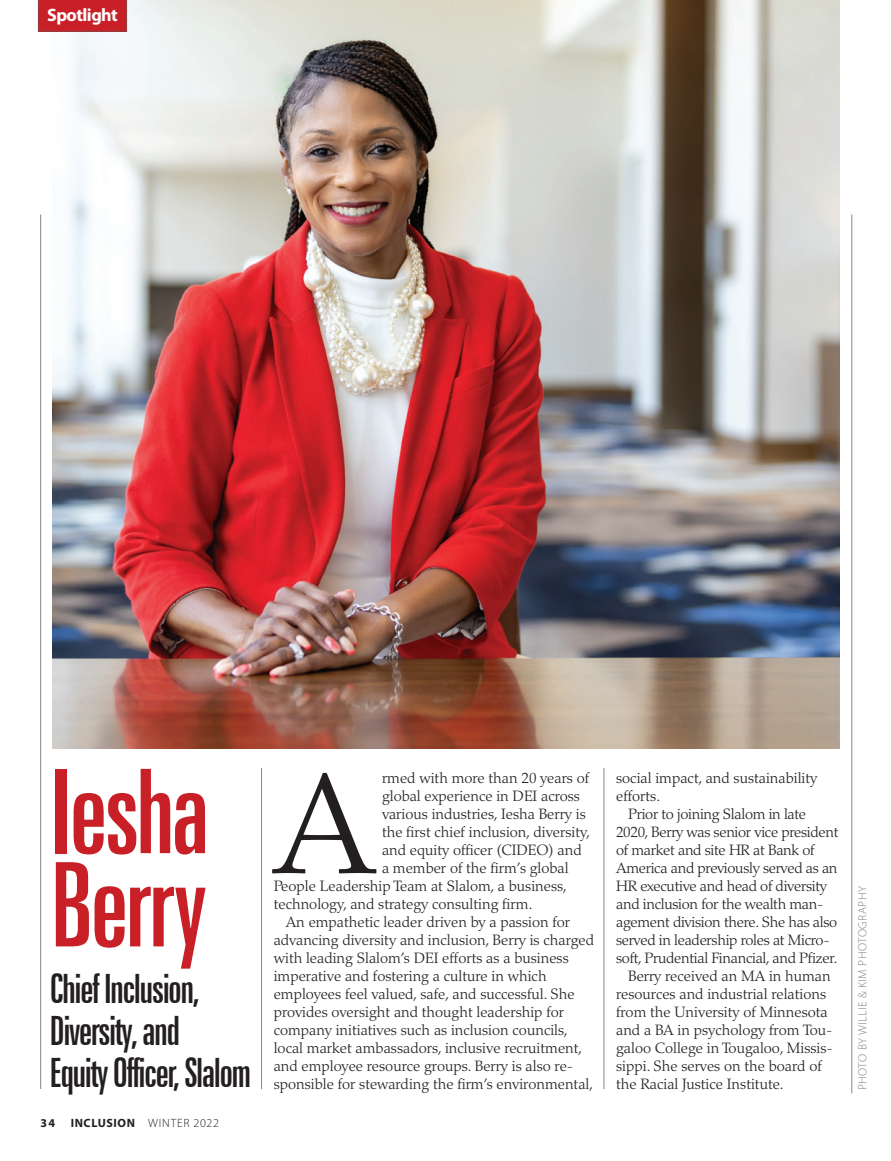
<style>
.page{position:relative;width:891px;height:1161px;background:#fff}
.page>*{position:absolute;margin:0;border:0;box-sizing:border-box;transform-origin:0 0}
.body_text_w__drop_ca{font:300 143.55px "Palatino LT Std";color:#231f20}
.Hed_1{font:extra-condensed 117px "Zurich BT";letter-spacing:-.04em;color:#c82026}
.Hed_1-2{font:extra-condensed 40.5px/42px "Zurich BT";letter-spacing:-.04em;color:#231f20}
.t1{font:700 18px "Myriad Pro";letter-spacing:-.03em;color:#fff}
.body_text_w_indent{font:300 15px/18px "Palatino LT Std";color:#231f20}
.body_text_w_indent-2{font:300 15px/18px "Palatino LT Std";letter-spacing:-.02em;color:#231f20}
.body_text_w__drop_ca-2{font:300 15px "Palatino LT Std";color:#231f20}
.Question_BOLD{font:300 12px "Myriad Pro";letter-spacing:.04em;color:#8b8083}
.t2{font:300 12px "Myriad Pro";letter-spacing:.07em;color:#231f20}
.t3{font:700 12px "Myriad Pro";color:#231f20}
.s1{font-weight:700}
</style>
<div class="page">
<hr style="left:40px;top:214px;width:1px;height:875px;background:#8b8083">
<img style="left:52px;top:0;width:788px;height:748px">
<svg style="left:38px;top:0;width:89px;height:32px;background:#c42127"></svg>
<hr style="left:604px;top:768px;width:1px;height:321px;background:#8b8083">
<hr style="left:261px;top:768px;width:1px;height:321px;background:#8b8083">
<hr style="left:852px;top:214px;width:1px;height:880px;background:#8b8083">
<p class="t1" style="left:47px;top:3px;width:72px">Spotlight</p>
<p class="Hed_1" style="left:50px;top:745px;width:162px">Iesha</p>
<p class="Hed_1" style="left:50px;top:839px;width:159px">Berry</p>
<p class="Hed_1-2" style="left:50px;top:968px;width:152px">Chief Inclusion,</p>
<p class="Hed_1-2" style="left:50px;top:1010px;width:203px">Diversity, and<br>Equity Officer, Slalom</p>
<p class="t3" style="left:40px;top:1115px;width:16px">34</p>
<p class="t2" style="left:71px;top:1115px;width:150px"><span class="s1">INCLUSION</span> WINTER 2022</p>
<p class="body_text_w__drop_ca" style="left:274px;top:741px;width:103px">A</p>
<p class="body_text_w__drop_ca-2" style="left:382px;top:769px;width:209px">rmed with more than 20 years of</p>
<p class="body_text_w__drop_ca-2" style="left:382px;top:787px;width:200px">global experience in DEI across</p>
<p class="body_text_w__drop_ca-2" style="left:382px;top:805px;width:205px">various industries, Iesha Berry is</p>
<p class="body_text_w__drop_ca-2" style="left:382px;top:823px;width:210px">the first chief inclusion, diversity,</p>
<p class="body_text_w__drop_ca-2" style="left:382px;top:841px;width:201px">and equity officer (CIDEO) and</p>
<p class="body_text_w__drop_ca-2" style="left:382px;top:859px;width:188px">a member of the firm’s global</p>
<p class="body_text_w__drop_ca-2" style="left:274px;top:877px;width:295px">People Leadership Team at Slalom, a business,</p>
<p class="body_text_w__drop_ca-2" style="left:274px;top:895px;width:260px">technology, and strategy consulting firm.</p>
<p class="body_text_w_indent" style="left:274px;top:913px;width:322px;text-indent:12px">An empathetic leader driven by a passion for advancing diversity and inclusion, Berry is charged with leading Slalom’s DEI efforts as a business</p>
<p class="body_text_w_indent" style="left:274px;top:967px;width:321px">imperative and fostering a culture in which employees feel valued, safe, and successful. She provides oversight and thought leadership for company initiatives such as inclusion councils, local market ambassadors, inclusive recruitment, and employee resource groups. Berry is also re&shy;sponsible for stewarding the firm’s environmental,</p>
<p class="body_text_w_indent" style="left:616px;top:769px;width:203px">social impact, and sustainability efforts.</p>
<p class="body_text_w_indent-2" style="left:616px;top:805px;width:224px;text-indent:12px">Prior to joining Slalom in late 2020, Berry was senior vice president of market and site HR at Bank of America and previously served as an HR executive and head of diversity and inclusion for the wealth man&shy;agement division there. She has also served in leadership roles at Micro&shy;soft, Prudential Financial, and Pfizer.</p>
<p class="body_text_w_indent" style="left:616px;top:967px;width:218px;text-indent:12px">Berry received an MA in human resources and industrial relations from the University of Minnesota and a BA in psychology from Tou&shy;galoo College in Tougaloo, Missis&shy;sippi. She serves on the board of the Racial Justice Institute.</p>
<p class="Question_BOLD" style="left:855px;top:1090px;width:206px;rotate:-90deg">PHOTO BY WILLIE &amp; KIM PHOTOGRAPHY</p>
</div>
